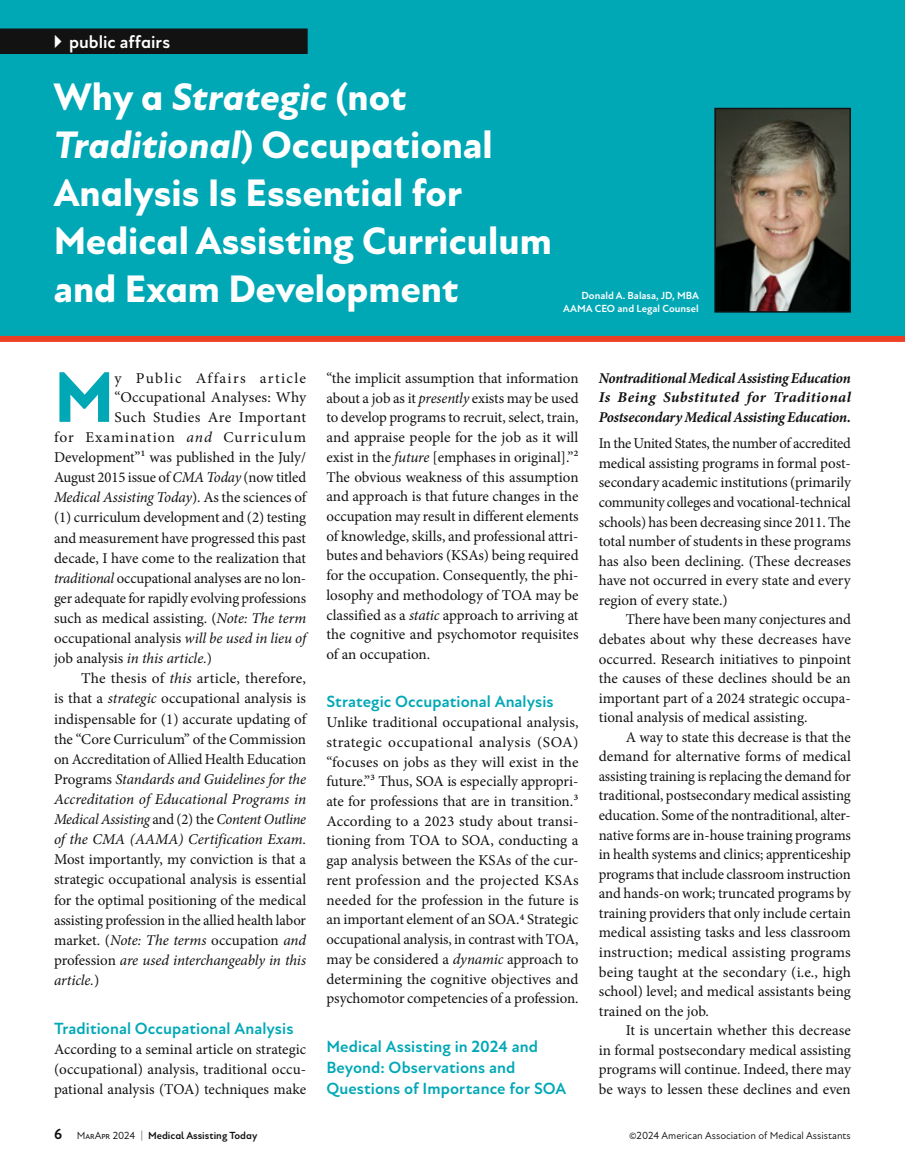
<style>
.page{position:relative;width:905px;height:1175px;background:#fff}
.page>*{position:absolute;margin:0;border:0;box-sizing:border-box;transform-origin:0 0}
.t1{font:800 72.3px "Atten New";color:#00a8b6}
.t2{font:800 39px/48px "New Atten";color:#fff}
.t3{font:700 18px "New Atten";color:#fff}
.t4{font:700 16.5px/21.1px "New Atten";letter-spacing:.005em;color:#00a8b6}
.t5{font:15px/19.5px "Minion Pro";color:#121212;text-align:justify}
.t6{font:italic 15px "Minion Pro";letter-spacing:-.01em;color:#121212}
.t7{font:italic 700 15px/19.5px "Minion Pro";letter-spacing:-.01em;color:#121212;text-align:justify}
.t8{font:15px "Minion Pro";letter-spacing:.065em;color:#121212}
.t9{font:15px "Minion Pro";letter-spacing:.025em;color:#121212}
.t10{font:15px "Minion Pro";letter-spacing:.085em;color:#121212}
.t11{font:700 10.5px/13.5px "New Atten";color:#fff;text-align:right}
.t12{font:10.5px "New Atten";color:#121212}
.t13{font:700 10.5px "New Atten";color:#121212}
.s1{font-style:italic}
.s2{font-style:normal}
.s3{font-size:15px}
.s4{font-weight:400}
.s5{font-weight:500;font-size:7.35px}
.s6{color:#888a8a}
</style>
<div class="page">
<div style="left:0;top:0;width:904px;height:339px;background:#00a8b6"></div>
<img style="left:717px;top:111px;width:130px;height:198px">
<div style="left:714px;top:108px;width:136px;height:204px;border:2px solid #121212"></div>
<div style="left:0;top:336px;width:904px;height:6px;background:#ed3f26"></div>
<div style="left:0;top:28px;width:308px;height:26px;background:#121212"></div>
<p class="t3" style="left:47px;top:31px;width:124px">✔public affairs</p>
<h2 class="t2" style="left:54px;top:74px;width:499px">Why a <span class="s1">Strategic</span> (not<br><span class="s1">Traditional</span>) Occupational<br>Analysis Is Essential for<br>Medical Assisting Curriculum and Exam Development</h2>
<p class="t11" style="left:563px;top:288px;width:137px">Donald A. Balasa, JD, MBA<br>AAMA CEO and Legal Counsel</p>
<h1 class="t1" style="left:54px;top:355px;width:62px">M</h1>
<p class="t10" style="left:114px;top:368px;width:193px">y Public Affairs article</p>
<p class="t5" style="left:114px;top:388px;width:193px">“Occupational Analyses: Why</p>
<p class="t9" style="left:114px;top:407px;width:193px">Such Studies Are Important</p>
<p class="t8" style="left:54px;top:427px;width:253px">for Examination <span class="s1">and</span> Curriculum</p>
<p class="t5" style="left:54px;top:447px;width:253px">Development”1 was published in the July/</p>
<p class="t5" style="left:54px;top:468px;width:254px">August 2015 issue of <span class="s1">CMA Today</span> (now titled</p>
<p class="t6" style="left:54px;top:487px;width:254px">Medical Assisting Today<span class="s2">). As the sciences of</span></p>
<p class="t5" style="left:54px;top:508px;width:253px">(1) curriculum development and (2) testing</p>
<p class="t5" style="left:54px;top:528px;width:253px">and measurement have progressed this past</p>
<p class="t5" style="left:54px;top:548px;width:254px">decade, I have come to the realization that</p>
<p class="t5" style="left:54px;top:568px;width:254px"><span class="s1">traditional</span> occupational analyses are no lon-</p>
<p class="t5" style="left:54px;top:588px;width:253px">ger adequate for rapidly evolving professions</p>
<p class="t5" style="left:54px;top:608px;width:253px">such as medical assisting. (<span class="s1">Note: The term</span></p>
<p class="t5" style="left:54px;top:628px;width:254px">occupational analysis <span class="s1">will be used in lieu of</span></p>
<p class="t6" style="left:54px;top:648px;width:159px"><span class="s2">job analysis</span> in this article.<span class="s2">)</span></p>
<p class="t5" style="left:81px;top:669px;width:227px">The thesis of <span class="s1">this</span> article, therefore,</p>
<p class="t5" style="left:54px;top:689px;width:253px">is that a <span class="s1">strategic</span> occupational analysis is</p>
<p class="t5" style="left:54px;top:709px;width:253px">indispensable for (1) accurate updating of</p>
<p class="t5" style="left:54px;top:729px;width:254px">the “Core Curriculum” of the Commission</p>
<p class="t5" style="left:54px;top:749px;width:254px">on Accreditation of Allied Health Education</p>
<p class="t6" style="left:54px;top:769px;width:253px"><span class="s2">Programs</span> Standards and Guidelines for the</p>
<p class="t6" style="left:54px;top:789px;width:253px">Accreditation of Educational Programs in</p>
<p class="t6" style="left:54px;top:809px;width:254px">Medical Assisting <span class="s2">and (2) the</span> Content Outline</p>
<p class="t6" style="left:54px;top:829px;width:253px">of the CMA (AAMA) Certification Exam<span class="s2">.</span></p>
<p class="t5" style="left:54px;top:849px;width:254px">Most importantly, my conviction is that a</p>
<p class="t5" style="left:54px;top:870px;width:253px">strategic occupational analysis is essential</p>
<p class="t5" style="left:54px;top:890px;width:254px">for the optimal positioning of the medical</p>
<p class="t5" style="left:54px;top:910px;width:253px">assisting profession in the allied health labor</p>
<p class="t5" style="left:54px;top:930px;width:253px">market. (<span class="s1">Note: The terms</span> occupation <span class="s1">and</span></p>
<p class="t6" style="left:54px;top:949px;width:253px"><span class="s2">profession</span> are used interchangeably in this</p>
<p class="t6" style="left:54px;top:970px;width:47px">article.<span class="s2">)</span></p>
<p class="t4" style="left:54px;top:1017px;width:241px">Traditional Occupational Analysis</p>
<p class="t5" style="left:54px;top:1039px;width:254px;line-height:20.1px">According to a seminal article on strategic (occupational) analysis, traditional occu&shy;pational analysis (TOA) techniques make</p>
<p class="t5" style="left:326px;top:368px;width:254px">“the implicit assumption that information about a job as it <span class="s1">presently</span> exists may be used to develop programs to recruit, select, train, and appraise people for the job as it will exist in the <span class="s1">future</span> [emphases in original].”2<br>The obvious weakness of this assumption and approach is that future changes in the occupation may result in different elements of knowledge, skills, and professional attri&shy;butes and behaviors (KSAs) being required for the occupation. Consequently, the phi&shy;losophy and methodology of TOA may be classified as a <span class="s1">static</span> approach to arriving at the cognitive and psychomotor requisites of an occupation.</p>
<p class="t4" style="left:326px;top:691px;width:229px">Strategic Occupational Analysis</p>
<p class="t5" style="left:326px;top:712px;width:254px">Unlike traditional occupational analysis, strategic occupational analysis (SOA) “focuses on jobs as they will exist in the future.”3 Thus, SOA is especially appropri&shy;ate for professions that are in transition.3<br>According to a 2023 study about transi&shy;tioning from TOA to SOA, conducting a gap analysis between the KSAs of the cur&shy;rent profession and the projected KSAs needed for the profession in the future is an important element of an SOA.4 Strategic occupational analysis, in contrast with TOA, may be considered a <span class="s1">dynamic</span> approach to determining the cognitive objectives and psychomotor competencies of a profession.</p>
<p class="t4" style="left:326px;top:1035px;width:241px">Medical Assisting in 2024 and<br>Beyond: Observations and<br>Questions of Importance for SOA</p>
<p class="t7" style="left:598px;top:368px;width:254px">Nontraditional Medical Assisting Education Is Being Substituted for Traditional Postsecondary Medical Assisting Education.</p>
<p class="t5" style="left:598px;top:434px;width:254px">In the United States, the number of accredited medical assisting programs in formal post&shy;secondary academic institutions (primarily community colleges and vocational-technical schools) has been decreasing since 2011. The total number of students in these programs has also been declining. (These decreases have not occurred in every state and every region of every state.)</p>
<p class="t5" style="left:598px;top:610px;width:254px;text-indent:27px">There have been many conjectures and debates about why these decreases have occurred. Research initiatives to pinpoint the causes of these declines should be an important part of a 2024 strategic occupa&shy;tional analysis of medical assisting.</p>
<p class="t5" style="left:598px;top:727px;width:254px;text-indent:27px">A way to state this decrease is that the demand for alternative forms of medical assisting training is replacing the demand for traditional, postsecondary medical assisting education. Some of the nontraditional, alter&shy;native forms are in-house training programs in health systems and clinics; apprenticeship programs that include classroom instruction and hands-on work; truncated programs by training providers that only include certain medical assisting tasks and less classroom instruction; medical assisting programs being taught at the secondary (i.e., high school) level; and medical assistants being trained on the job.</p>
<p class="t5" style="left:598px;top:1020px;width:254px;text-indent:27px">It is uncertain whether this decrease in formal postsecondary medical assisting programs will continue. Indeed, there may be ways to lessen these declines and even</p>
<p class="t13" style="left:54px;top:1129px;width:205px"><span class="s3">6</span> <span class="s4">M</span><span class="s5">AR</span><span class="s4">A</span><span class="s5">PR</span> <span class="s4">2024</span> <span class="s6">|</span> Medical Assisting Today</p>
<p class="t12" style="left:629px;top:1129px;width:223px">©2024 American Association of Medical Assistants</p>
</div>
